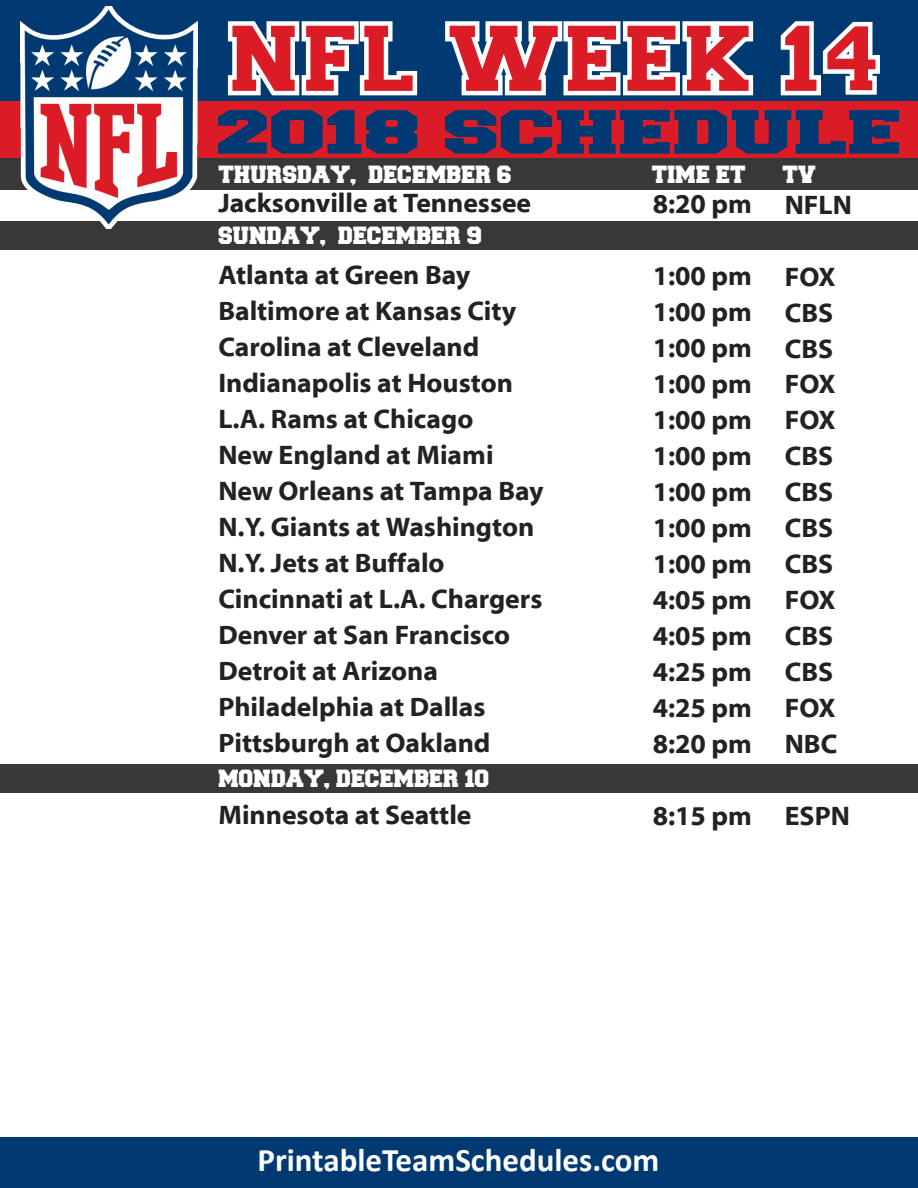
<style>
.page{position:relative;width:918px;height:1188px;background:#fff}
.page>*{position:absolute;margin:0;border:0;box-sizing:border-box;transform-origin:0 0}
.t1{font:83.55px "Freshman";letter-spacing:.025em;color:#db1b26}
.t2{font:52.2px "Freshman";color:#013a73;scale:1.55 1}
.t3{font:700 33px "Calibri";color:#fff}
.t4{font:700 27px/36px "Myriad Web Pro";color:#222}
.t5{font:21px "Freshman";color:#fff}
</style>
<div class="page">
<div style="left:0;top:1138px;width:918px;height:50px;background:#013a73"></div>
<div style="left:0;top:0;width:918px;height:104px;background:#013a73"></div>
<div style="left:0;top:102px;width:918px;height:58px;background:#db1b26"></div>
<svg style="left:227px;top:21px;width:191px;height:75px"></svg>
<svg style="left:445px;top:21px;width:309px;height:75px"></svg>
<svg style="left:780px;top:21px;width:100px;height:75px"></svg>
<div style="left:0;top:159px;width:918px;height:31px;background:#383838"></div>
<div style="left:0;top:222px;width:918px;height:28px;background:#383838"></div>
<img style="left:21px;top:6px;width:176px;height:222px">
<div style="left:0;top:765px;width:918px;height:28px;background:#383838"></div>
<h1 class="t1" style="left:230px;top:22px;width:653px">NFL WEEK 14</h1>
<h2 class="t2" style="left:218px;top:109px;width:444px">2018 SCHEDULE</h2>
<p class="t5" style="left:369px;top:165px;width:146px">NOVEMBER 1</p>
<p class="t5" style="left:717px;top:165px;width:16px">P</p>
<p class="t4" style="left:785px;top:187px;width:69px">NFLN</p>
<p class="t5" style="left:219px;top:165px;width:295px">THURSDAY, DECEMBER 6</p>
<p class="t5" style="left:652px;top:165px;width:96px">TIME ET</p>
<p class="t5" style="left:783px;top:165px;width:35px">TV</p>
<p class="t4" style="left:218px;top:186px;width:314px">Jacksonville at Tennessee</p>
<p class="t4" style="left:653px;top:186px;width:101px">8:20 pm</p>
<p class="t5" style="left:219px;top:227px;width:265px">SUNDAY, DECEMBER 9</p>
<p class="t4" style="left:218px;top:258px;width:327px">Atlanta at Green Bay<br>Baltimore at Kansas City<br>Carolina at Cleveland<br>Indianapolis at Houston<br>L.A. Rams at Chicago<br>New England at Miami<br>New Orleans at Tampa Bay<br>N.Y. Giants at Washington<br>N.Y. Jets at Buffalo<br>Cincinnati at L.A. Chargers<br>Denver at San Francisco<br>Detroit at Arizona<br>Philadelphia at Dallas<br>Pittsburgh at Oakland</p>
<p class="t5" style="left:219px;top:770px;width:272px">MONDAY, DECEMBER 10</p>
<p class="t4" style="left:218px;top:798px;width:255px">Minnesota at Seattle</p>
<p class="t4" style="left:653px;top:258px;width:101px;text-align:justify">1:00 pm 1:00 pm 1:00 pm 1:00 pm 1:00 pm 1:00 pm 1:00 pm 1:00 pm 1:00 pm 4:05 pm 4:05 pm 4:25 pm 4:25 pm 8:20 pm</p>
<p class="t4" style="left:653px;top:798px;width:101px">8:15 pm</p>
<p class="t4" style="left:785px;top:259px;width:54px">FOX<br>CBS<br>CBS<br>FOX<br>FOX<br>CBS<br>CBS<br>CBS<br>CBS<br>FOX<br>CBS<br>CBS<br>FOX<br>NBC</p>
<p class="t4" style="left:785px;top:799px;width:67px">ESPN</p>
<p class="t3" style="left:257px;top:1139px;width:403px">PrintableTeamSchedules.com</p>
</div>
